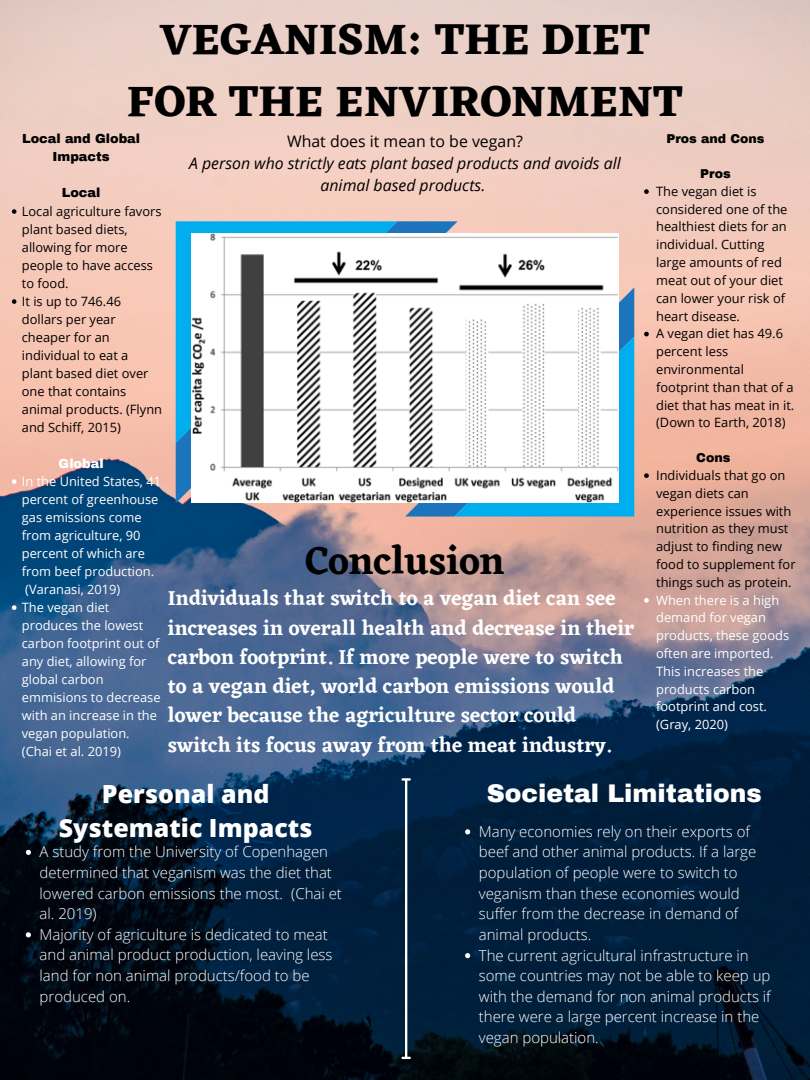
<style>
.page{position:relative;width:810px;height:1080px;background:#fff}
.page>*{position:absolute;margin:0;border:0;box-sizing:border-box;transform-origin:0 0}
.t1{font:700 44.31px/61.9px "Eczar";color:#000;text-align:center}
.t2{font:600 39.69px "Eczar";color:#000}
.t3{font:800 25px/34.7px "Open Sans";color:#fff;text-align:center}
.t4{font:900 25px "Archivo";color:#fff}
.t5{font:600 21px/29.2px "Eczar";color:#fff}
.t6{font:italic 15.88px/22.1px "Open Sans";color:#000;text-align:center}
.t7{font:15.88px "Open Sans";color:#000}
.t8{font:300 15px/20.6px "Open Sans";color:#fff}
.t9{font:12.88px/17.8px "Open Sans";color:#000}
.t10{font:12.88px/18px "Open Sans";color:#fff}
.t11{font:900 12.88px/18px "Archivo";color:#000;text-align:center}
.t12{font:900 12.88px "Archivo";color:#fff}
.t13{font:900 12.56px "Archivo";color:#000}
</style>
<div class="page">
<img style="left:0;top:0;width:810px;height:1080px">
<svg style="left:176px;top:221px;width:281px;height:282px;background:#3980bc"></svg>
<svg style="left:176px;top:221px;width:221px;height:222px;background:#0cafed"></svg>
<svg style="left:405px;top:287px;width:229px;height:230px"></svg>
<svg style="left:454px;top:336px;width:180px;height:181px;background:#0daeeb"></svg>
<img style="left:192px;top:233px;width:426px;height:270px">
<svg style="left:12px;top:209px;width:4px;height:5px"></svg>
<svg style="left:12px;top:299px;width:4px;height:5px"></svg>
<svg style="left:12px;top:479px;width:4px;height:5px"></svg>
<svg style="left:12px;top:605px;width:4px;height:5px"></svg>
<svg style="left:644px;top:189px;width:5px;height:5px"></svg>
<svg style="left:644px;top:332px;width:5px;height:4px"></svg>
<svg style="left:644px;top:473px;width:5px;height:5px"></svg>
<svg style="left:644px;top:598px;width:5px;height:5px"></svg>
<hr style="left:405px;top:781px;width:2px;height:276px;background:#fff">
<svg style="left:401px;top:1057px;width:10px;height:2px"></svg>
<svg style="left:401px;top:778px;width:10px;height:3px"></svg>
<svg style="left:465px;top:829px;width:5px;height:5px"></svg>
<svg style="left:465px;top:953px;width:5px;height:5px"></svg>
<svg style="left:26px;top:850px;width:5px;height:5px"></svg>
<svg style="left:26px;top:932px;width:5px;height:5px"></svg>
<p class="t1" style="left:127px;top:8px;width:557px">VEGANISM: THE DIET<br>FOR THE ENVIRONMENT</p>
<p class="t7" style="left:287px;top:130px;width:237px">What does it mean to be vegan?</p>
<p class="t6" style="left:189px;top:152px;width:433px">A person who strictly eats plant based products and avoids all animal based products.</p>
<p class="t9" style="left:22px;top:202px;width:141px;line-height:18px">Local agriculture favors plant based diets, allowing for more people to have access to food.</p>
<p class="t9" style="left:22px;top:292px;width:142px;line-height:18px">It is up to 746.46 dollars per year cheaper for an individual to eat a plant based diet over one that contains animal products. (Flynn and Schiff, 2015)</p>
<p class="t13" style="left:666px;top:132px;width:100px">Pros and Cons</p>
<p class="t13" style="left:700px;top:167px;width:32px">Pros</p>
<p class="t11" style="left:22px;top:130px;width:119px">Local and Global<br>Impacts</p>
<p class="t11" style="left:62px;top:184px;width:40px">Local</p>
<p class="t9" style="left:656px;top:182px;width:133px">The vegan diet is considered one of the healthiest diets for an individual. Cutting large amounts of red meat out of your diet can lower your risk of heart disease.</p>
<p class="t9" style="left:656px;top:324px;width:140px">A vegan diet has 49.6 percent less environmental footprint than that of a diet that has meat in it. (Down to Earth, 2018)</p>
<p class="t12" style="left:59px;top:456px;width:47px">Global</p>
<p class="t10" style="left:22px;top:472px;width:141px">In the United States, 41 percent of greenhouse gas emissions come from agriculture, 90 percent of which are from beef production. (Varanasi, 2019)</p>
<p class="t10" style="left:22px;top:598px;width:140px">The vegan diet produces the lowest carbon footprint out of any diet, allowing for global carbon emmisions to decrease with an increase in the vegan population. (Chai et al. 2019)</p>
<p class="t2" style="left:305px;top:537px;width:201px">Conclusion</p>
<p class="t5" style="left:168px;top:583px;width:468px">Individuals that switch to a vegan diet can see increases in overall health and decrease in their carbon footprint. If more people were to switch to a vegan diet, world carbon emissions would lower because the agriculture sector could switch its focus away from the meat industry.</p>
<p class="t13" style="left:696px;top:451px;width:36px">Cons</p>
<p class="t9" style="left:656px;top:466px;width:141px">Individuals that go on vegan diets can experience issues with nutrition as they must adjust to finding new food to supplement for things such as protein.</p>
<p class="t10" style="left:656px;top:591px;width:134px;line-height:17.8px">When there is a high demand for vegan products, these goods often are imported.<br>This increases the products carbon footprint and cost. (Gray, 2020)</p>
<p class="t3" style="left:59px;top:776px;width:255px">Personal and<br>Systematic Impacts</p>
<p class="t8" style="left:40px;top:841px;width:304px">A study from the University of Copenhagen determined that veganism was the diet that lowered carbon emissions the most. (Chai et al. 2019)</p>
<p class="t8" style="left:40px;top:924px;width:294px">Majority of agriculture is dedicated to meat and animal product production, leaving less land for non animal products/food to be produced on.</p>
<p class="t4" style="left:487px;top:780px;width:276px">Societal Limitations</p>
<p class="t8" style="left:479px;top:821px;width:279px">Many economies rely on their exports of beef and other animal products. If a large population of people were to switch to veganism than these economies would suffer from the decrease in demand of animal products.</p>
<p class="t8" style="left:479px;top:944px;width:293px">The current agricultural infrastructure in some countries may not be able to keep up with the demand for non animal products if there were a large percent increase in the vegan population.</p>
</div>
